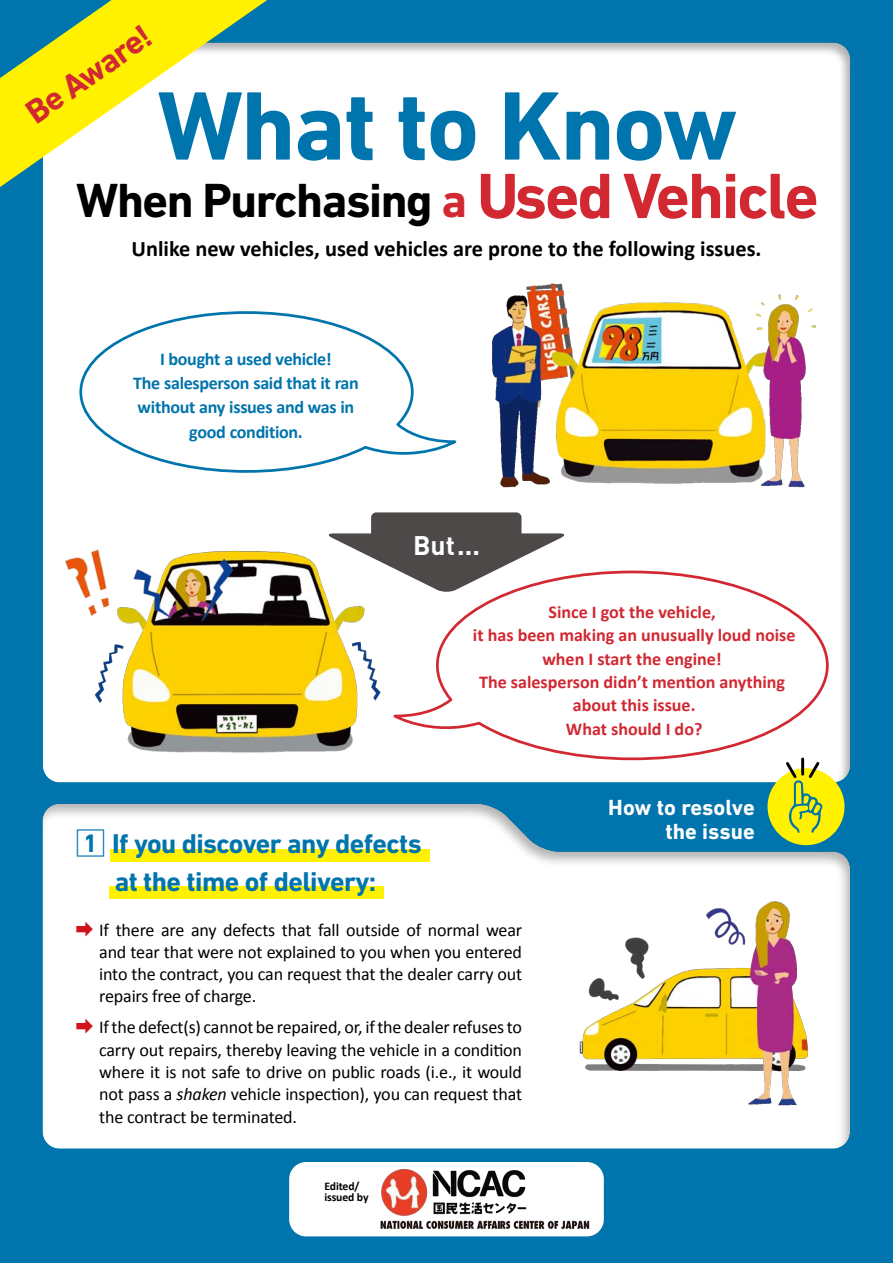
<style>
.page{position:relative;width:893px;height:1263px;background:#0074ac}
.page>*{position:absolute;margin:0;border:0;box-sizing:border-box;transform-origin:0 0}
.t1{font:700 98.85px "DIN Next LT Pro";letter-spacing:-.02em;color:#0074ac}
.t2{font:700 65.1px "DIN Next LT Pro";letter-spacing:-.03em;color:#d12832}
.t3{font:700 48.75px "DIN Next LT Pro";letter-spacing:-.03em;color:#000}
.t4{font:700 33.9px "DIN Next LT Pro";color:#d12832}
.t5{font:700 31.5px "PA1 Gothic Std";color:#0074ac}
.t6{font:700 27.6px "DIN Next LT Pro";letter-spacing:-.02em;color:#0074ac}
.t7{font:700 26.55px "DIN";color:#fff}
.t8{font:700 25.65px "DIN Next LT Pro";color:#0074ac}
.t9{font:700 22.35px "Calibri";color:#000}
.t10{font:700 22.35px/23.4px "DIN Next LT Pro";color:#fff;text-align:right}
.t11{font:18px/22.4px "Calibri";letter-spacing:-.01em;color:#000;text-align:justify}
.t12{font:700 18px/23.4px "Calibri";color:#d12832;text-align:center}
.t13{font:700 18px/24.5px "Calibri";letter-spacing:-.02em;color:#0074ac;text-align:center}
.t14{font:700 11.7px/11.7px "Calibri";letter-spacing:-.01em;color:#000}
.s1{font-size:48.75px}
.s2{font-family:"UD Shin Go NT Pro";font-weight:500;color:#d0121b}
.s3{font-style:italic}
</style>
<div class="page">
<div style="left:42px;top:42px;width:808px;height:741px;background:#fff"></div>
<div style="left:42px;top:802px;width:809px;height:348px;background:#000;opacity:.3"></div>
<div style="left:110px;top:849px;width:319px;height:13px;background:#fff100"></div>
<div style="left:110px;top:886px;width:274px;height:13px;background:#fff100"></div>
<div style="left:371px;top:512px;width:150px;height:37px;background:#4c4948;border-radius:5px"></div>
<svg style="left:328px;top:533px;width:237px;height:36px"></svg>
<div style="left:767px;top:768px;width:77px;height:77px;background:#fff100;border-radius:50%"></div>
<svg style="left:783px;top:761px;width:40px;height:72px"></svg>
<svg style="left:79px;top:311px;width:378px;height:162px"></svg>
<svg style="left:393px;top:569px;width:436px;height:192px"></svg>
<svg style="left:0;top:0;width:267px;height:187px"></svg>
<div style="left:289px;top:1162px;width:315px;height:74px;background:#fff;border-radius:17px"></div>
<img style="left:380px;top:1169px;width:210px;height:60px">
<img style="left:492px;top:283px;width:325px;height:205px">
<img style="left:576px;top:893px;width:240px;height:222px">
<img style="left:65px;top:545px;width:326px;height:208px">
<h3 class="t4" style="left:18px;top:99px;width:146px;rotate:-35deg">Be Aware!</h3>
<h1 class="t1" style="left:157px;top:68px;width:582px">What to Know</h1>
<h2 class="t2" style="left:441px;top:158px;width:379px"><span class="s1">a</span> Used Vehicle</h2>
<h3 class="t3" style="left:76px;top:172px;width:358px">When Purchasing</h3>
<p class="t9" style="left:131px;top:234px;width:632px">Unlike new vehicles, used vehicles are prone to the following issues.</p>
<p class="t13" style="left:133px;top:346px;width:227px">I bought a used vehicle!<br>The salesperson said that it ran without any issues and was in good condition.</p>
<h3 class="t7" style="left:413px;top:528px;width:68px">But...</h3>
<p class="t12" style="left:473px;top:600px;width:324px">Since I got the vehicle,<br>it has been making an unusually loud noise when I start the engine!<br>The salesperson didn t’ mention anything about this issue.<br>What should I do?</p>
<h3 class="t5" style="left:75px;top:823px;width:33px">□</h3>
<h3 class="t8" style="left:83px;top:828px;width:16px">1</h3>
<h3 class="t6" style="left:112px;top:828px;width:311px">If you discover any defects</h3>
<h3 class="t6" style="left:115px;top:865px;width:263px">at the time of delivery:</h3>
<p class="t10" style="left:608px;top:796px;width:148px">How to resolve the issue</p>
<p class="t11" style="left:99px;top:918px;width:424px;text-indent:-24px"><span class="s2">➡</span> If there are any defects that fall outside of normal wear and tear that were not explained to you when you entered into the contract, you can request that the dealer carry out repairs free of charge.</p>
<p class="t11" style="left:99px;top:1016px;width:424px;text-indent:-24px"><span class="s2">➡</span> Ifthedefect s( )cannotberepaired,or if, thedealerrefusesto carry out repairs, thereby leaving the vehicle in a condition where isit not safe to drive on public roads e.i( it., would not pass a <span class="s3">shaken</span> vehicle inspection ,) you can request that the contract be terminated.</p>
<p class="t14" style="left:324px;top:1180px;width:46px">Edited/ issued by</p>
</div>
